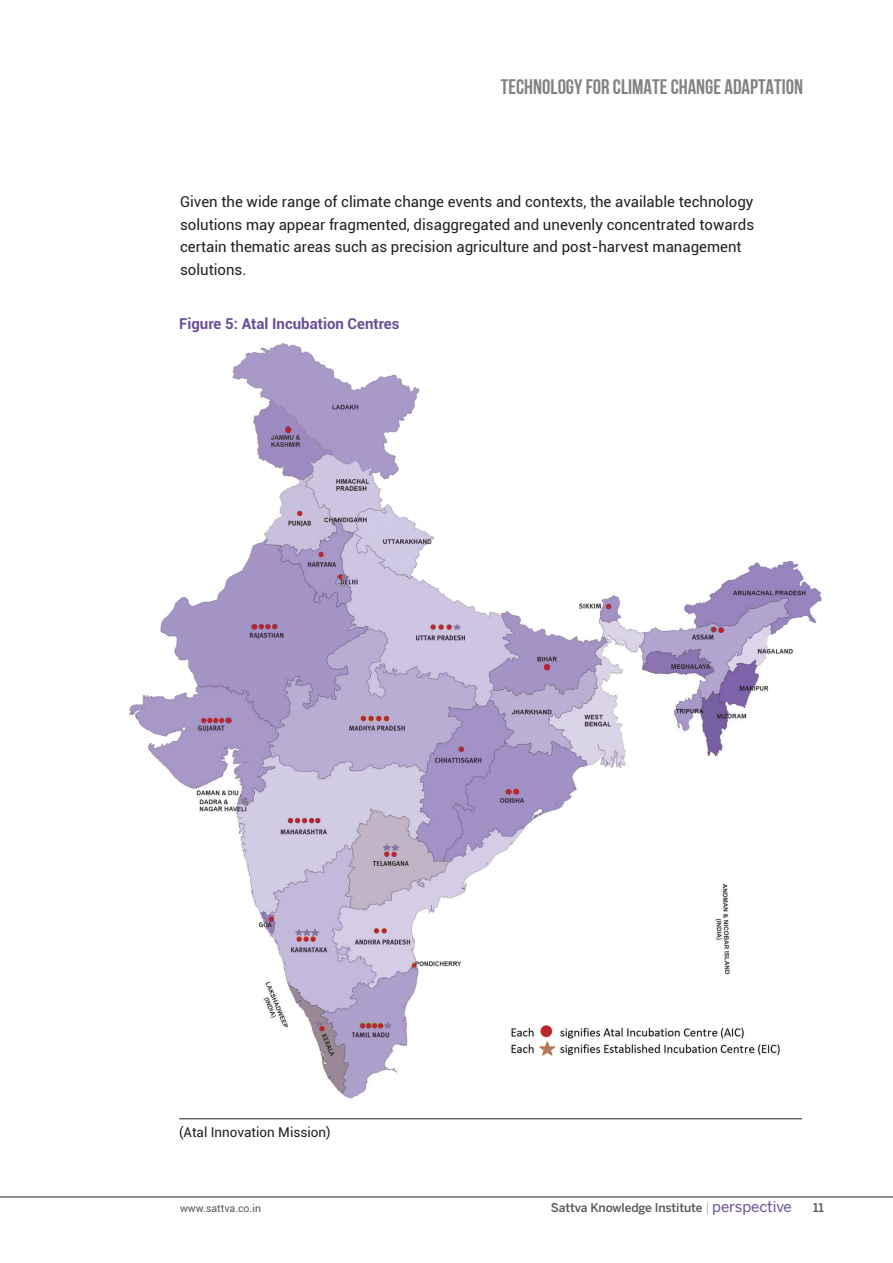
<style>
.page{position:relative;width:893px;height:1263px;background:#fff}
.page>*{position:absolute;margin:0;border:0;box-sizing:border-box;transform-origin:0 0}
.t1{font:21px "Bebas Neue Cyrillic";color:#808285}
.Body_Text{font:15px/22.5px "Roboto";color:#231f20}
.Body_Text-2{font:700 15px "Roboto";color:#6a4f94}
.Body_Text-3{font:13.5px "Roboto";color:#231f20}
.t2{font:500 12px "Benton Sans";letter-spacing:-.01em;color:#57585a}
.t3{font:10.5px "Roboto";color:#57585a}
.s1{font-weight:300;color:#808285}
.s2{font-weight:400;font-size:15px;color:#6b4f94}
</style>
<div class="page">
<hr style="left:0;top:1197px;width:893px;height:1px;background:#231f20">
<img style="left:129px;top:343px;width:693px;height:756px">
<hr style="left:179px;top:1118px;width:623px;height:1px;background:#231f20">
<h1 class="t1" style="left:501px;top:75px;width:304px">TECHNOLOGY FOR CLIMATE CHANGE ADAPTATION</h1>
<p class="Body_Text" style="left:180px;top:190px;width:576px">Given the wide range of climate change events and contexts, the available technology solutions may appear fragmented, disaggregated and unevenly concentrated towards certain thematic areas such as precision agriculture and post-harvest management solutions.</p>
<p class="Body_Text-2" style="left:179px;top:313px;width:222px">Figure 5: Atal Incubation Centres</p>
<p class="Body_Text-3" style="left:179px;top:1123px;width:153px">(Atal Innovation Mission)</p>
<p class="t3" style="left:180px;top:1201px;width:83px">www.sattva.co.in</p>
<p class="t2" style="left:551px;top:1200px;width:242px">Sattva Knowledge Institute <span class="s1">|</span> <span class="s2">perspective</span></p>
<p class="t2" style="left:813px;top:1200px;width:12px">11</p>
</div>
